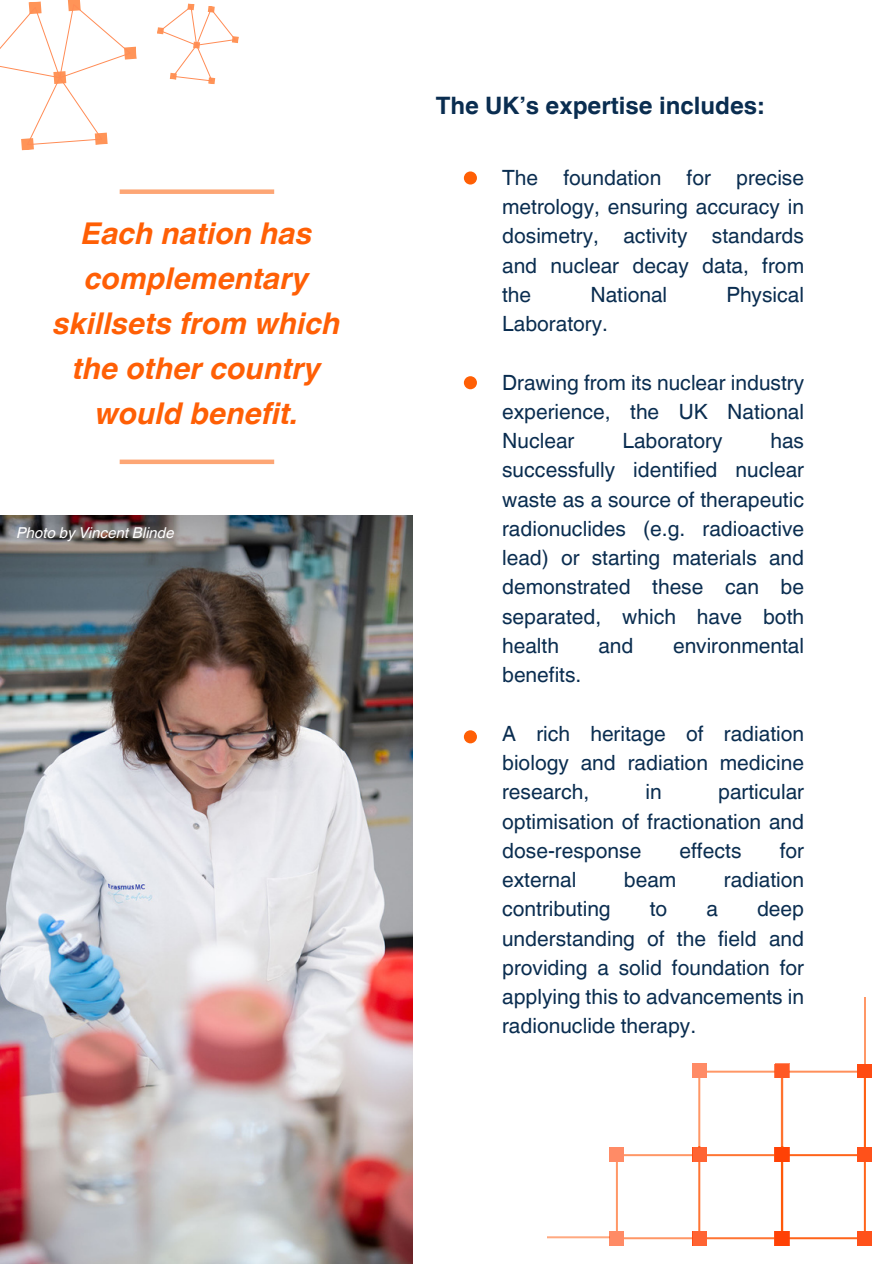
<style>
.page{position:relative;width:893px;height:1264px;background:#fff}
.page>*{position:absolute;margin:0;border:0;box-sizing:border-box;transform-origin:0 0}
.t1{font:italic 700 30px/45px "Helvetica World";color:#ff5f05;text-align:center}
.t2{font:700 24px "Helvetica World";color:#0a2d50}
.t3{font:21px/29.2px "Helvetica World";color:#0a2d50;text-align:justify}
.t4{font:italic 15px "Helvetica World";color:#fff}
</style>
<div class="page">
<img style="left:0;top:515px;width:412px;height:747px">
<svg style="left:0;top:0;width:137px;height:151px"></svg>
<svg style="left:157px;top:3px;width:82px;height:81px"></svg>
<div style="left:120px;top:459px;width:154px;height:5px;background:#fda675"></div>
<div style="left:120px;top:189px;width:154px;height:5px;background:#fda675"></div>
<div style="left:464px;top:171px;width:13px;height:13px;background:#ff5f05;border-radius:50%"></div>
<div style="left:464px;top:376px;width:13px;height:13px;background:#ff5f05;border-radius:50%"></div>
<div style="left:464px;top:730px;width:13px;height:13px;background:#ff5f05;border-radius:50%"></div>
<div style="left:780px;top:1154px;width:85px;height:85px;border:2px solid #ff5300"></div>
<div style="left:857px;top:1147px;width:15px;height:14px;background:#ff511a"></div>
<div style="left:857px;top:1231px;width:15px;height:14px;background:#ff511a"></div>
<div style="left:698px;top:1154px;width:85px;height:85px;border:2px solid #ff5300"></div>
<div style="left:692px;top:1146px;width:14px;height:15px;background:#ff6433"></div>
<div style="left:774px;top:1146px;width:15px;height:15px;background:#ff3e00"></div>
<div style="left:774px;top:1231px;width:15px;height:14px;background:#ff3e00"></div>
<div style="left:692px;top:1231px;width:14px;height:14px;background:#ff6433"></div>
<svg style="left:616px;top:1154px;width:76px;height:85px"></svg>
<div style="left:609px;top:1147px;width:15px;height:14px;background:#ff8b66"></div>
<div style="left:609px;top:1231px;width:15px;height:14px;background:#ff8b66"></div>
<div style="left:692px;top:1063px;width:14px;height:14px;background:#ff8b66"></div>
<svg style="left:547px;top:1236px;width:62px;height:2px"></svg>
<svg style="left:698px;top:997px;width:167px;height:158px"></svg>
<div style="left:857px;top:1064px;width:15px;height:13px;background:#ff4b12"></div>
<h2 class="t1" style="left:53px;top:207px;width:289px">Each nation has complementary skillsets from which the other country would benefit.</h2>
<p class="t4" style="left:17px;top:520px;width:159px">Photo by Vincent Blinde</p>
<p class="t2" style="left:435px;top:86px;width:330px">The UK’s expertise includes:</p>
<h1 class="t3" style="left:502px;top:163px;width:303px">The foundation for precise metrology, ensuring accuracy in dosimetry, activity standards and nuclear decay data, from the</h1>
<h1 class="t3" style="left:590px;top:280px;width:78px">National</h1>
<h1 class="t3" style="left:726px;top:280px;width:79px">Physical</h1>
<h1 class="t3" style="left:502px;top:309px;width:107px">Laboratory.</h1>
<p class="t3" style="left:502px;top:368px;width:303px">Drawing from its nuclear industry experience, the UK National Nuclear</p>
<p class="t3" style="left:502px;top:426px;width:303px;text-indent:268px">has successfully identified nuclear waste as a source of therapeutic radionuclides (e.g. radioactive lead) or starting materials and demonstrated these can be separated, which have both health</p>
<p class="t3" style="left:622px;top:426px;width:101px">Laboratory</p>
<p class="t3" style="left:598px;top:631px;width:37px">and</p>
<p class="t3" style="left:673px;top:631px;width:132px">environmental</p>
<p class="t3" style="left:502px;top:660px;width:81px">benefits.</p>
<p class="t3" style="left:502px;top:719px;width:303px">A rich heritage of radiation biology and radiation medicine research,</p>
<p class="t3" style="left:502px;top:777px;width:303px;text-indent:216px">particular optimisation of fractionation and dose-response</p>
<p class="t3" style="left:645px;top:777px;width:18px">in</p>
<p class="t3" style="left:679px;top:836px;width:63px">effects</p>
<p class="t3" style="left:779px;top:836px;width:26px">for</p>
<p class="t3" style="left:502px;top:865px;width:76px">external</p>
<p class="t3" style="left:623px;top:865px;width:54px">beam</p>
<p class="t3" style="left:723px;top:865px;width:82px">radiation</p>
<p class="t3" style="left:502px;top:894px;width:110px">contributing</p>
<p class="t3" style="left:649px;top:894px;width:19px">to</p>
<p class="t3" style="left:706px;top:894px;width:13px">a</p>
<p class="t3" style="left:502px;top:894px;width:303px;text-indent:255px">deep understanding of the field and providing a solid foundation for applying this to advancements in radionuclide therapy.</p>
</div>
